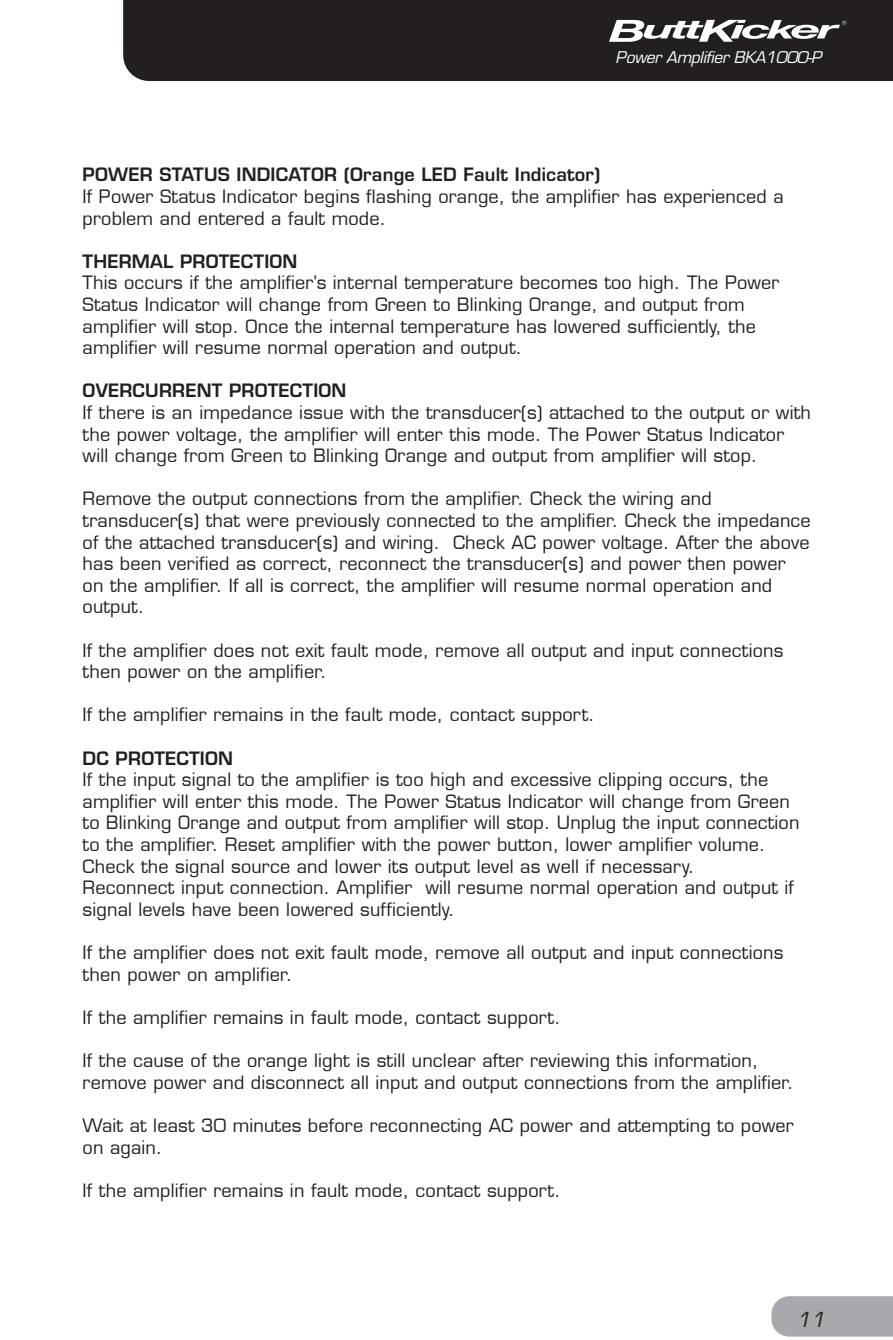
<style>
.page{position:relative;width:893px;height:1340px;background:#fff}
.page>*{position:absolute;margin:0;border:0;box-sizing:border-box;transform-origin:0 0}
.t1{font:italic 20.25px "Eurostile LT Std";color:#231f20}
.t2{font:18px/21.6px "Eurostile LT";letter-spacing:.01em;color:#231f20}
.t3{font:600 18px "Eurostile LT Std";letter-spacing:.01em;color:#231f20}
.t4{font:italic 15.75px "Eurostile LT Std";letter-spacing:-.02em;color:#fff}
</style>
<div class="page">
<div style="left:771px;top:1296px;width:122px;height:40px;background:#a7a9ac"></div>
<div style="left:123px;top:0;width:770px;height:81px;background:#231f20"></div>
<svg style="left:609px;top:20px;width:237px;height:22px"></svg>
<p class="t4" style="left:615px;top:47px;width:208px">Power Amplifier BKA1000-P</p>
<p class="t3" style="left:83px;top:163px;width:519px">POWER STATUS INDICATOR (Orange LED Fault Indicator)</p>
<p class="t2" style="left:83px;top:186px;width:702px">If Power Status Indicator begins flashing orange, the amplifier has experienced a problem and entered a fault mode.</p>
<p class="t3" style="left:83px;top:250px;width:216px">THERMAL PROTECTION</p>
<p class="t2" style="left:83px;top:272px;width:698px">This occurs if the amplifier’s internal temperature becomes too high. The Power Status Indicator will change from Green to Blinking Orange, and output from amplifier will stop. Once the internal temperature has lowered sufficiently, the amplifier will resume normal operation and output.</p>
<p class="t3" style="left:83px;top:379px;width:265px">OVERCURRENT PROTECTION</p>
<p class="t2" style="left:83px;top:402px;width:730px">If there is an impedance issue with the transducer(s) attached to the output or with the power voltage, the amplifier will enter this mode. The Power Status Indicator will change from Green to Blinking Orange and output from amplifier will stop.</p>
<p class="t2" style="left:83px;top:488px;width:729px">Remove the output connections from the amplifier. Check the wiring and transducer(s) that were previously connected to the amplifier. Check the impedance of the attached transducer(s) and wiring. Check AC power voltage. After the above has been verified as correct, reconnect the transducer(s) and power then power on the amplifier. If all is correct, the amplifier will resume normal operation and output.</p>
<p class="t2" style="left:83px;top:639px;width:702px">If the amplifier does not exit fault mode, remove all output and input connections then power on the amplifier.</p>
<p class="t2" style="left:83px;top:704px;width:513px">If the amplifier remains in the fault mode, contact support.</p>
<p class="t3" style="left:83px;top:746px;width:152px">DC PROTECTION</p>
<p class="t2" style="left:83px;top:769px;width:718px">If the input signal to the amplifier is too high and excessive clipping occurs, the amplifier will enter this mode. The Power Status Indicator will change from Green to Blinking Orange and output from amplifier will stop. Unplug the input connection to the amplifier. Reset amplifier with the power button, lower amplifier volume.<br>Check the signal source and lower its output level as well if necessary.<br>Reconnect input connection. Amplifier will resume normal operation and output if signal levels have been lowered sufficiently.</p>
<p class="t2" style="left:83px;top:942px;width:702px">If the amplifier does not exit fault mode, remove all output and input connections then power on amplifier.</p>
<p class="t2" style="left:83px;top:1006px;width:479px">If the amplifier remains in fault mode, contact support.</p>
<p class="t2" style="left:83px;top:1050px;width:712px">If the cause of the orange light is still unclear after reviewing this information, remove power and disconnect all input and output connections from the amplifier.</p>
<p class="t2" style="left:83px;top:1114px;width:712px">Wait at least 30 minutes before reconnecting AC power and attempting to power on again.</p>
<p class="t2" style="left:83px;top:1179px;width:479px">If the amplifier remains in fault mode, contact support.</p>
<p class="t1" style="left:796px;top:1307px;width:30px">11</p>
</div>
